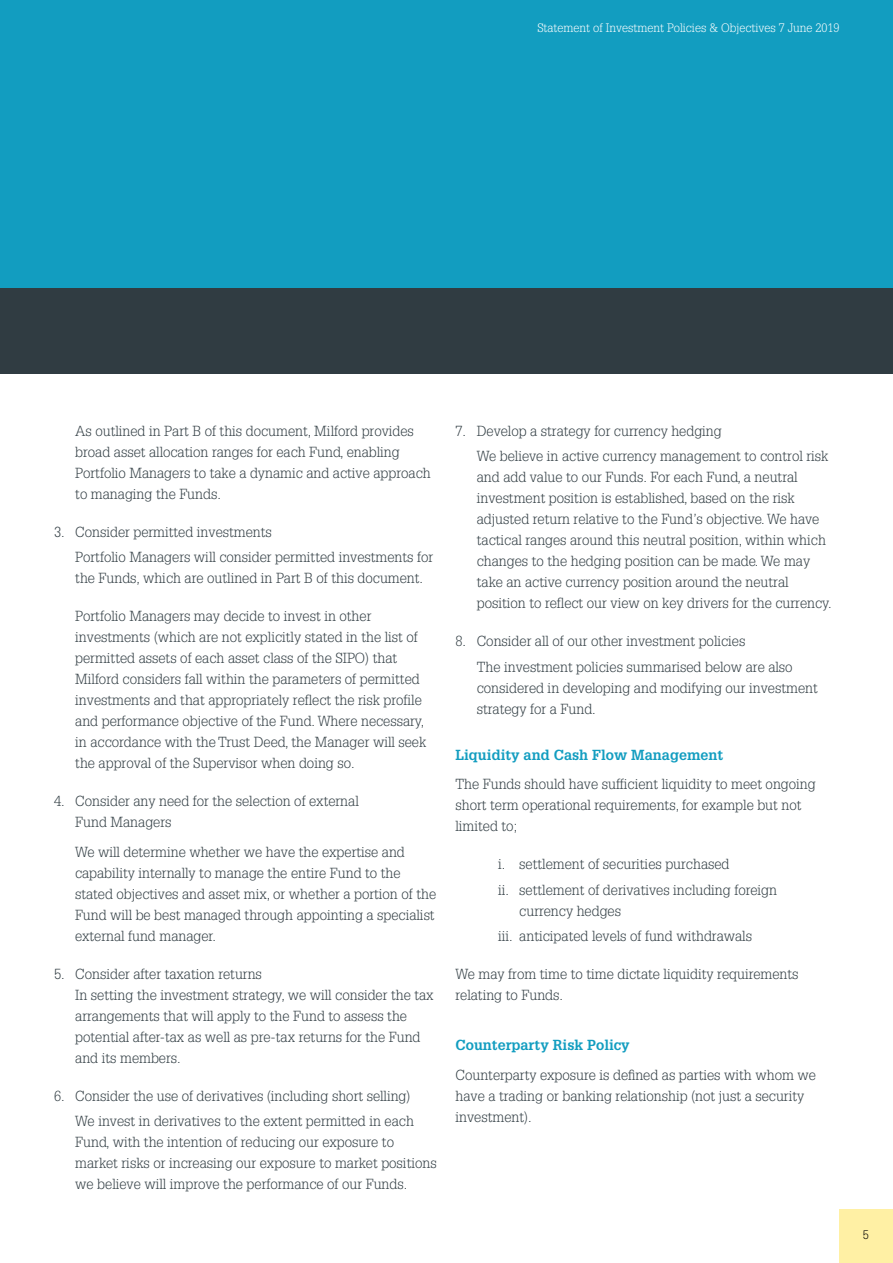
<style>
.page{position:relative;width:893px;height:1263px;background:#fff}
.page>*{position:absolute;margin:0;border:0;box-sizing:border-box;transform-origin:0 0}
.t1{font:300 14.25px/21px "Glypha";color:#303c42}
.t2{font:700 14.25px "Glypha";color:#129dc0}
.t3{font:300 12px "Glypha";color:#fff}
.t4{font:300 12px "Glypha";color:#000}
</style>
<div class="page">
<div style="left:0;top:0;width:893px;height:289px;background:#129dc0"></div>
<div style="left:0;top:289px;width:893px;height:85px;background:#303c42"></div>
<div style="left:839px;top:1209px;width:54px;height:54px;background:#fff0a4"></div>
<p class="t3" style="left:537px;top:21px;width:304px">Statement of Investment Policies &amp; Objectives 7 June 2019</p>
<p class="t1" style="left:75px;top:421px;width:357px">As outlined in Part B of this document, Milford provides broad asset allocation ranges for each Fund, enabling Portfolio Managers to take a dynamic and active approach to managing the Funds.</p>
<p class="t1" style="left:75px;top:520px;width:360px;line-height:25.2px;text-indent:-21px">3. Consider permitted investments<br>Portfolio Managers will consider permitted investments for</p>
<p class="t1" style="left:75px;top:568px;width:349px">the Funds, which are outlined in Part B of this document.</p>
<p class="t1" style="left:75px;top:606px;width:352px">Portfolio Managers may decide to invest in other investments (which are not explicitly stated in the list of permitted assets of each asset class of the SIPO) that Milford considers fall within the parameters of permitted investments and that appropriately reflect the risk profile and performance objective of the Fund. Where necessary, in accordance with the Trust Deed, the Manager will seek the approval of the Supervisor when doing so.</p>
<p class="t1" style="left:75px;top:791px;width:285px;text-indent:-21px">4. Consider any need for the selection of external<br>Fund Managers</p>
<p class="t1" style="left:75px;top:842px;width:363px">We will determine whether we have the expertise and capability internally to manage the entire Fund to the stated objectives and asset mix, or whether a portion of the Fund will be best managed through appointing a specialist external fund manager.</p>
<p class="t1" style="left:75px;top:964px;width:360px;text-indent:-21px">5. Consider after taxation returns<br>In setting the investment strategy, we will consider the tax arrangements that will apply to the Fund to assess the potential after-tax as well as pre-tax returns for the Fund and its members.</p>
<p class="t1" style="left:54px;top:1084px;width:361px;line-height:25.2px;text-align:right">6. Consider the use of derivatives (including short selling)<br>We invest in derivatives to the extent permitted in each</p>
<p class="t1" style="left:75px;top:1132px;width:363px">Fund, with the intention of reducing our exposure to market risks or increasing our exposure to market positions we believe will improve the performance of our Funds.</p>
<p class="t1" style="left:477px;top:419px;width:353px;line-height:25.2px;text-indent:-21px">7. Develop a strategy for currency hedging<br>We believe in active currency management to control risk</p>
<p class="t1" style="left:477px;top:467px;width:356px">and add value to our Funds. For each Fund, a neutral investment position is established, based on the risk adjusted return relative to the Fund’s objective. We have tactical ranges around this neutral position, within which changes to the hedging position can be made. We may take an active currency position around the neutral position to reflect our view on key drivers for the currency.</p>
<p class="t1" style="left:477px;top:629px;width:317px;line-height:25.2px;text-indent:-21px">8. Consider all of our other investment policies<br>The investment policies summarised below are also</p>
<p class="t1" style="left:477px;top:677px;width:342px">considered in developing and modifying our investment strategy for a Fund.</p>
<p class="t2" style="left:455px;top:746px;width:269px">Liquidity and Cash Flow Management</p>
<p class="t1" style="left:455px;top:774px;width:362px">The Funds should have sufficient liquidity to meet ongoing short term operational requirements, for example but not limited to;</p>
<p class="t1" style="left:498px;top:852px;width:281px;line-height:25.2px">i. settlement of securities purchased<br>ii. settlement of derivatives including foreign</p>
<p class="t1" style="left:498px;top:898px;width:255px;line-height:25.2px;text-indent:21px">currency hedges<br>iii. anticipated levels of fund withdrawals</p>
<p class="t1" style="left:455px;top:964px;width:345px">We may from time to time dictate liquidity requirements relating to Funds.</p>
<p class="t2" style="left:455px;top:1036px;width:176px">Counterparty Risk Policy</p>
<p class="t1" style="left:455px;top:1065px;width:362px">Counterparty exposure is defined as parties with whom we have a trading or banking relationship (not just a security investment).</p>
<p class="t4" style="left:863px;top:1228px;width:7px">5</p>
</div>
